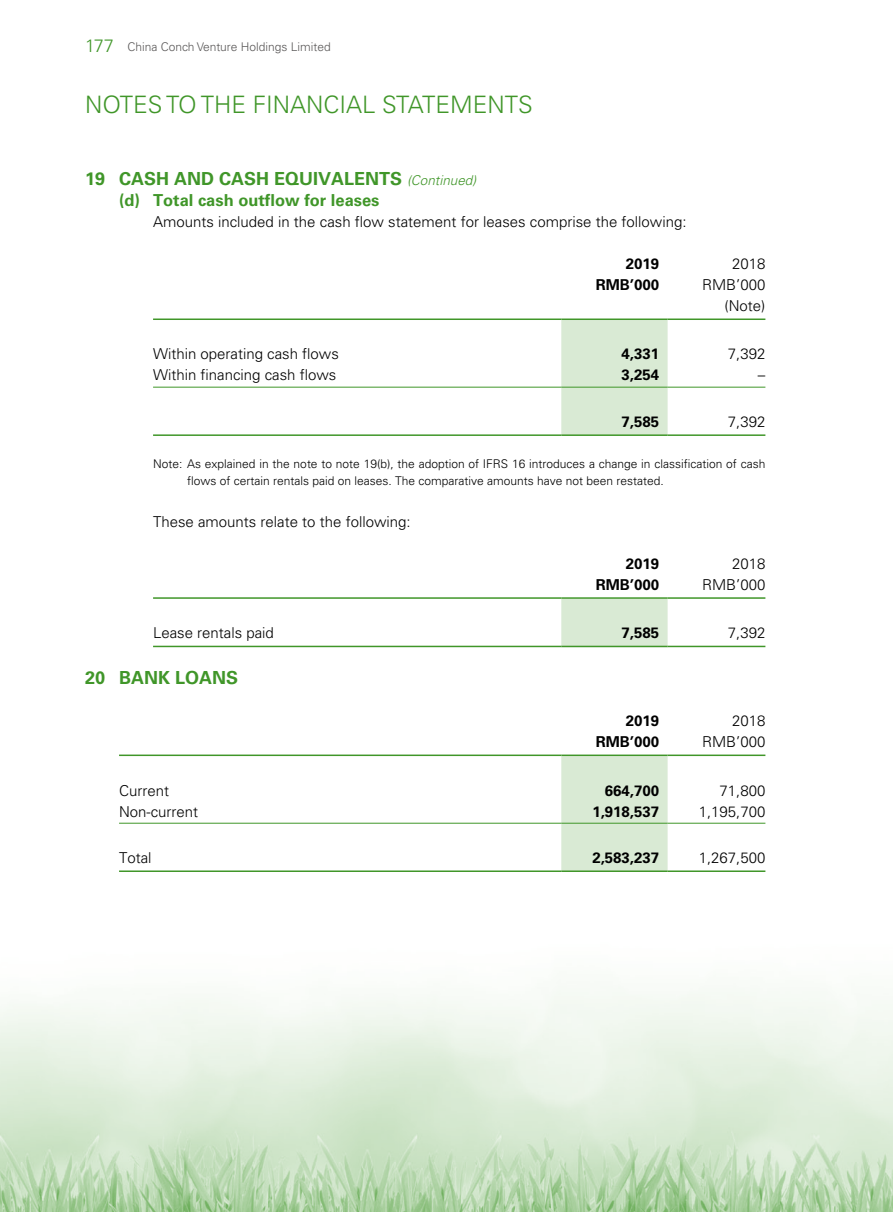
<style>
.page{position:relative;width:893px;height:1212px;background:#fff}
.page>*{position:absolute;margin:0;border:0;box-sizing:border-box;transform-origin:0 0}
.t1{font:300 24px "Univers LT Std";color:#409629}
.t2{font:700 18px "Univers LT Std";color:#409629}
.t3{font:300 18px "Univers LT Std";color:#409629}
.t4{font:700 16.5px "Univers LT Std";color:#409629}
.t5{font:300 15px "Univers LT Std";color:#000}
.t6{font:700 15px "Univers LT Std";color:#000}
.t7{font:italic 300 13.5px "Univers LT Std";color:#409629}
.t8{font:300 12px/16.5px "Univers LT Std";color:#000}
.t9{font:300 12px "Univers LT Std";color:#595757}
</style>
<div class="page">
<img style="left:0;top:434px;width:893px;height:778px">
<div style="left:561px;top:320px;width:107px;height:114px;background:#d9ead4"></div>
<hr style="left:153px;top:318px;width:408px;height:2px;background:#409629">
<hr style="left:561px;top:318px;width:107px;height:2px;background:#409629">
<hr style="left:668px;top:318px;width:97px;height:2px;background:#409629">
<hr style="left:153px;top:387px;width:408px;height:1px;background:#409629">
<hr style="left:561px;top:387px;width:107px;height:1px;background:#409629">
<hr style="left:668px;top:387px;width:97px;height:1px;background:#409629">
<hr style="left:153px;top:434px;width:408px;height:2px;background:#409629">
<hr style="left:561px;top:434px;width:107px;height:2px;background:#409629">
<hr style="left:668px;top:434px;width:97px;height:2px;background:#409629">
<div style="left:561px;top:599px;width:107px;height:47px;background:#d9ead4"></div>
<hr style="left:153px;top:597px;width:408px;height:2px;background:#409629">
<hr style="left:561px;top:597px;width:107px;height:2px;background:#409629">
<hr style="left:668px;top:597px;width:97px;height:2px;background:#409629">
<hr style="left:153px;top:646px;width:408px;height:1px;background:#409629">
<hr style="left:561px;top:646px;width:107px;height:1px;background:#409629">
<hr style="left:668px;top:646px;width:97px;height:1px;background:#409629">
<div style="left:561px;top:756px;width:107px;height:114px;background:#d9ead4"></div>
<hr style="left:119px;top:754px;width:442px;height:2px;background:#409629">
<hr style="left:561px;top:754px;width:107px;height:2px;background:#409629">
<hr style="left:668px;top:754px;width:97px;height:2px;background:#409629">
<hr style="left:119px;top:823px;width:442px;height:1px;background:#409629">
<hr style="left:561px;top:823px;width:107px;height:1px;background:#409629">
<hr style="left:668px;top:823px;width:97px;height:1px;background:#409629">
<hr style="left:119px;top:870px;width:442px;height:2px;background:#409629">
<hr style="left:561px;top:870px;width:107px;height:2px;background:#409629">
<hr style="left:668px;top:870px;width:97px;height:2px;background:#409629">
<p class="t3" style="left:85px;top:35px;width:30px">177</p>
<p class="t9" style="left:128px;top:39px;width:205px">China Conch Venture Holdings Limited</p>
<h1 class="t1" style="left:85px;top:90px;width:33px">Notes</h1>
<h1 class="t1" style="left:166px;top:90px;width:16px">to</h1>
<h1 class="t1" style="left:201px;top:90px;width:16px">the</h1>
<h1 class="t1" style="left:253px;top:90px;width:28px">Financial</h1>
<h1 class="t1" style="left:382px;top:90px;width:31px">Statements</h1>
<p class="t2" style="left:85px;top:168px;width:22px">19</p>
<p class="t2" style="left:274px;top:168px;width:13px">EQUIVALENTS</p>
<p class="t2" style="left:119px;top:168px;width:26px">CASH</p>
<p class="t2" style="left:219px;top:168px;width:14px">CASH</p>
<p class="t2" style="left:174px;top:168px;width:15px">AND</p>
<p class="t7" style="left:407px;top:172px;width:71px">(Continued(</p>
<p class="t4" style="left:119px;top:191px;width:23px">D( )</p>
<p class="t4" style="left:153px;top:191px;width:228px">TOTAL CASH OUTFLOW FOR LEASES</p>
<p class="t5" style="left:153px;top:213px;width:535px">Amounts included in the cash flow statement for leases comprise the following:</p>
<p class="t6" style="left:626px;top:255px;width:35px">2019</p>
<p class="t5" style="left:153px;top:345px;width:187px">Within operating cash flows</p>
<p class="t5" style="left:153px;top:366px;width:185px">Within financing cash flows</p>
<p class="t6" style="left:596px;top:276px;width:65px">RMB’000</p>
<p class="t6" style="left:622px;top:345px;width:39px">4,331</p>
<p class="t6" style="left:622px;top:366px;width:39px">3,254</p>
<p class="t5" style="left:732px;top:255px;width:35px">2018</p>
<p class="t5" style="left:702px;top:276px;width:65px">RMB‘000</p>
<p class="t5" style="left:725px;top:297px;width:42px">(Note(</p>
<p class="t5" style="left:728px;top:345px;width:39px">7,392</p>
<p class="t5" style="left:758px;top:366px;width:9px">–</p>
<p class="t6" style="left:622px;top:413px;width:39px">7,585</p>
<p class="t8" style="left:187px;top:456px;width:580px;text-indent:-34px">Note: As explained in the note to note 19 , )b( the adoption of IFRS 16 introduces a change in classification of cash flows of certain rentals paid on leases. The comparative amounts have not been restated.</p>
<p class="t5" style="left:153px;top:512px;width:259px">These amounts relate to the following:</p>
<p class="t5" style="left:732px;top:554px;width:35px">2018</p>
<p class="t5" style="left:728px;top:413px;width:39px">7,392</p>
<p class="t6" style="left:626px;top:555px;width:35px">2019</p>
<p class="t6" style="left:596px;top:576px;width:65px">RMB’000</p>
<p class="t5" style="left:702px;top:575px;width:65px">RMB‘000</p>
<p class="t2" style="left:85px;top:667px;width:22px">20</p>
<p class="t5" style="left:153px;top:624px;width:122px">Lease rentals paid</p>
<p class="t2" style="left:175px;top:667px;width:14px">LOANS</p>
<p class="t2" style="left:119px;top:667px;width:26px">BANK</p>
<p class="t5" style="left:119px;top:781px;width:52px">Current</p>
<p class="t5" style="left:119px;top:802px;width:81px">Non-current</p>
<p class="t5" style="left:119px;top:849px;width:34px">Total</p>
<p class="t6" style="left:622px;top:624px;width:39px">7,585</p>
<p class="t5" style="left:728px;top:624px;width:39px">7,392</p>
<p class="t6" style="left:626px;top:712px;width:35px">2019</p>
<p class="t5" style="left:732px;top:712px;width:35px">2018</p>
<p class="t6" style="left:596px;top:733px;width:65px">RMB’000</p>
<p class="t5" style="left:702px;top:733px;width:65px">RMB‘000</p>
<p class="t6" style="left:605px;top:781px;width:56px">664,700</p>
<p class="t5" style="left:719px;top:781px;width:47px">71,800</p>
<p class="t6" style="left:592px;top:802px;width:68px">1,918,537</p>
<p class="t5" style="left:699px;top:802px;width:68px">1,195,700</p>
<p class="t6" style="left:592px;top:849px;width:68px">2,583,237</p>
<p class="t5" style="left:699px;top:849px;width:68px">1,267,500</p>
</div>
